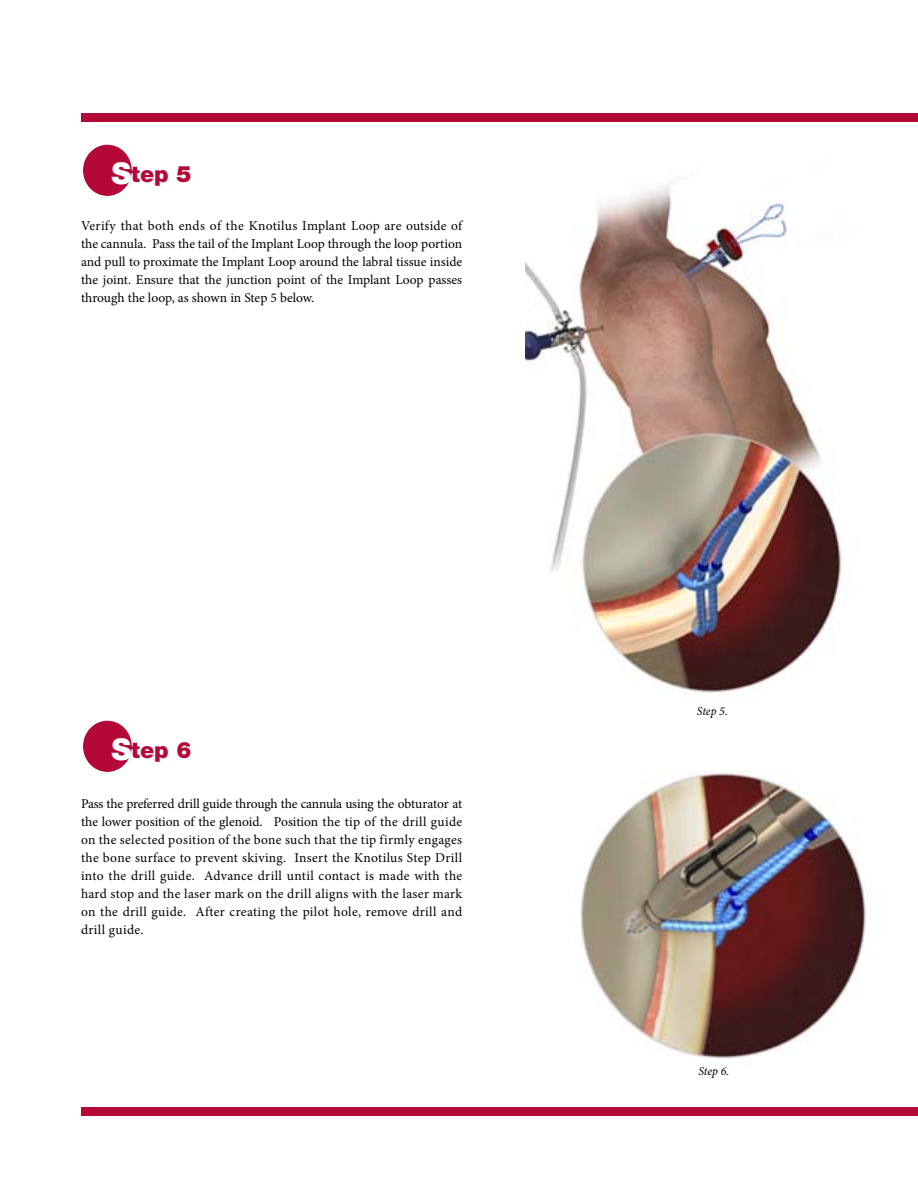
<style>
.page{position:relative;width:918px;height:1188px;background:#fff}
.page>*{position:absolute;margin:0;border:0;box-sizing:border-box;transform-origin:0 0}
.t1{font:900 30px "Helvetica Neue LT Std";color:#fff}
.t2{font:900 22.5px "Helvetica Neue LT Std";color:#b30838}
.t3{font:13.5px/18px "Minion Pro";letter-spacing:.01em;color:#000;text-align:justify}
.t4{font:italic 12px "Minion Pro";letter-spacing:-.01em;color:#000}
.s1{font-size:30px;color:#fff}
</style>
<div class="page">
<div style="left:82px;top:113px;width:836px;height:8px;background:#b30838"></div>
<div style="left:82px;top:1107px;width:836px;height:8px;background:#b30838"></div>
<div style="left:84px;top:145px;width:47px;height:50px;background:#b30838;border-radius:50%"></div>
<div style="left:83px;top:145px;width:49px;height:51px;border:2px solid #b30838;border-radius:50%"></div>
<div style="left:84px;top:721px;width:47px;height:50px;background:#b30838;border-radius:50%"></div>
<div style="left:83px;top:721px;width:49px;height:51px;border:2px solid #b30838;border-radius:50%"></div>
<img style="left:525px;top:185px;width:317px;height:508px">
<img style="left:580px;top:773px;width:286px;height:285px">
<h1 class="t1" style="left:111px;top:155px;width:22px">S</h1>
<h2 class="t2" style="left:131px;top:160px;width:62px">tep 5</h2>
<p class="t3" style="left:81px;top:216px;width:383px">Verify that both ends of the Knotilus Implant Loop are outside of the cannula. Pass the tail of the Implant Loop through the loop portion and pull to proximate the Implant Loop around the labral tissue inside the joint. Ensure that the junction point of the Implant Loop passes through the loop, as shown in Step 5 below.</p>
<h2 class="t2" style="left:111px;top:736px;width:82px"><span class="s1">S</span>tep 6</h2>
<p class="t3" style="left:81px;top:795px;width:383px">Pass the preferred drill guide through the cannula using the obturator at the lower position of the glenoid. Position the tip of the drill guide on the selected position of the bone such that the tip firmly engages the bone surface to prevent skiving. Insert the Knotilus Step Drill into the drill guide. Advance drill until contact is made with the hard stop and the laser mark on the drill aligns with the laser mark on the drill guide. After creating the pilot hole, remove drill and drill guide.</p>
<p class="t4" style="left:697px;top:703px;width:32px">Step 5.</p>
<p class="t4" style="left:698px;top:1063px;width:32px">Step 6.</p>
</div>
